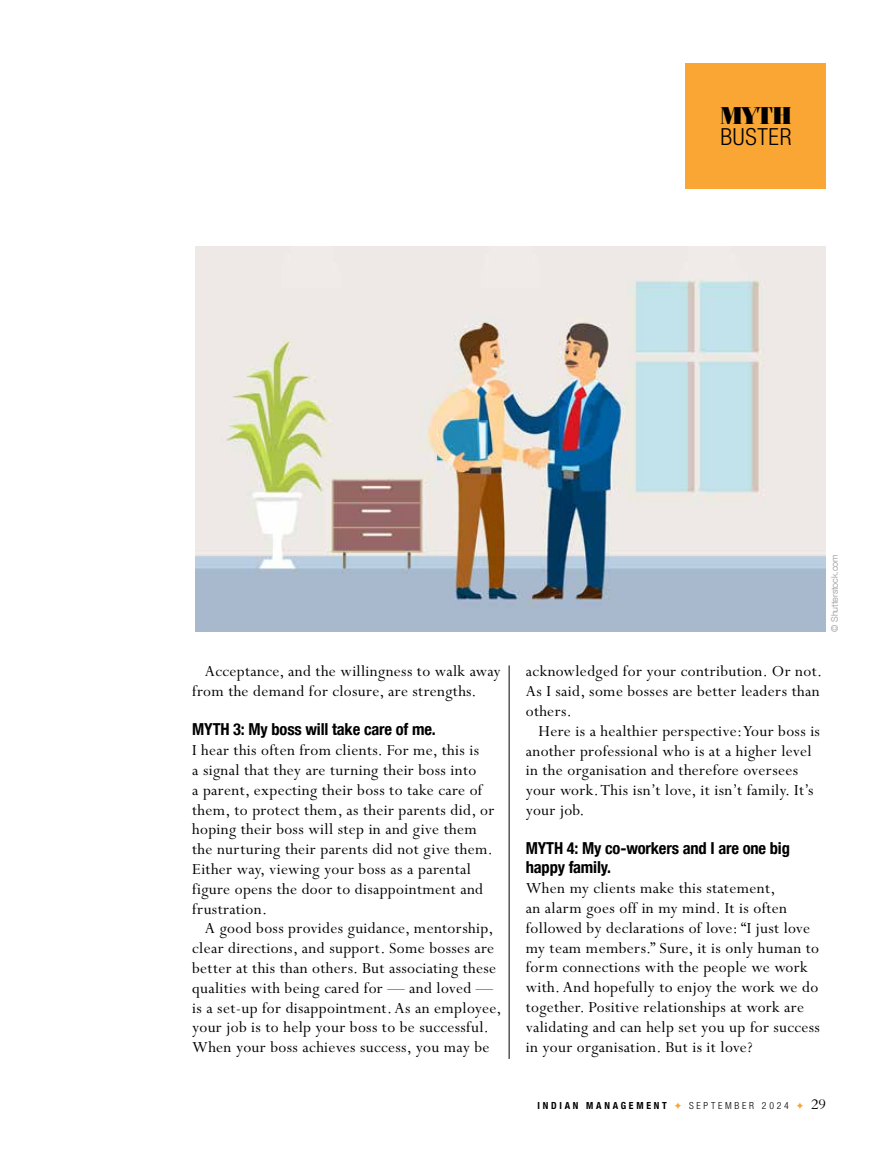
<style>
.page{position:relative;width:893px;height:1161px;background:#fff}
.page>*{position:absolute;margin:0;border:0;box-sizing:border-box;transform-origin:0 0}
.t1{font:900 24.6px "Fenice LT";color:#000}
.t2{font:300 condensed 23.55px "Helvetica Neue LT Com";letter-spacing:.03em;color:#000}
.t3{font:17.25px/19.8px "Perpetua Std";letter-spacing:.02em;color:#000}
.t4{font:700 condensed 16.5px/19.5px "Helvetica Neue LT Com";letter-spacing:-.01em;color:#000}
.t5{font:14.25px "Bergamo Std";color:#000}
.t6{font:700 condensed 9.75px "Helvetica Neue LT Com";letter-spacing:.28em;color:#000}
.t7{font:300 condensed 9.75px "Helvetica Neue LT Com";letter-spacing:.28em;color:#000}
.t8{font:300 9px "Helvetica Neue LT Com";letter-spacing:-.01em;color:#939598}
</style>
<div class="page">
<svg style="left:675px;top:1102px;width:6px;height:7px"></svg>
<svg style="left:797px;top:1102px;width:6px;height:7px"></svg>
<hr style="left:509px;top:665px;width:1px;height:394px;background:#000">
<div style="left:686px;top:64px;width:140px;height:125px;background:#faa634"></div>
<img style="left:196px;top:247px;width:630px;height:384px">
<h1 class="t1" style="left:720px;top:101px;width:72px">MYTH</h1>
<h2 class="t2" style="left:720px;top:123px;width:73px">BUSTER</h2>
<p class="t3" style="left:192px;top:662px;width:310px;text-indent:13px">Acceptance, and the willingness to walk away from the demand for closure, are strengths.</p>
<p class="t4" style="left:192px;top:720px;width:245px">MYTH 3: My boss will take care of me.</p>
<p class="t3" style="left:192px;top:741px;width:304px">I hear this often from clients. For me, this is<br>a signal that they are turning their boss into<br>a parent, expecting their boss to take care of them, to protect them, as their parents did, or hoping their boss will step in and give them the nurturing their parents did not give them.<br>Either way, viewing your boss as a parental figure opens the door to disappointment and frustration.</p>
<p class="t3" style="left:192px;top:919px;width:311px;text-indent:13px">A good boss provides guidance, mentorship, clear directions, and support. Some bosses are better at this than others. But associating these qualities with being cared for — and loved — is a set-up for disappointment. As an employee, your job is to help your boss to be successful.<br>When your boss achieves success, you may be</p>
<p class="t8" style="left:829px;top:631px;width:79px;rotate:-90deg">© Shutterstock.com</p>
<p class="t3" style="left:526px;top:662px;width:298px">acknowledged for your contribution. Or not.<br>As I said, some bosses are better leaders than others.</p>
<p class="t3" style="left:526px;top:721px;width:296px;text-indent:13px">Here is a healthier perspective: Your boss is another professional who is at a higher level in the organisation and therefore oversees your work. This isn’t love, it isn’t family. It’s your job.</p>
<p class="t4" style="left:526px;top:838px;width:266px">MYTH 4: My co-workers and I are one big happy family.</p>
<p class="t3" style="left:526px;top:879px;width:296px">When my clients make this statement,<br>an alarm goes off in my mind. It is often followed by declarations of love: “I just love my team members.” Sure, it is only human to form connections with the people we work with. And hopefully to enjoy the work we do together. Positive relationships at work are validating and can help set you up for success in your organisation. But is it love?</p>
<p class="t6" style="left:538px;top:1100px;width:131px">INDIAN MANAGEMENT</p>
<p class="t7" style="left:689px;top:1100px;width:101px">SEPTEMBER 2024</p>
<p class="t5" style="left:811px;top:1096px;width:16px">29</p>
</div>
